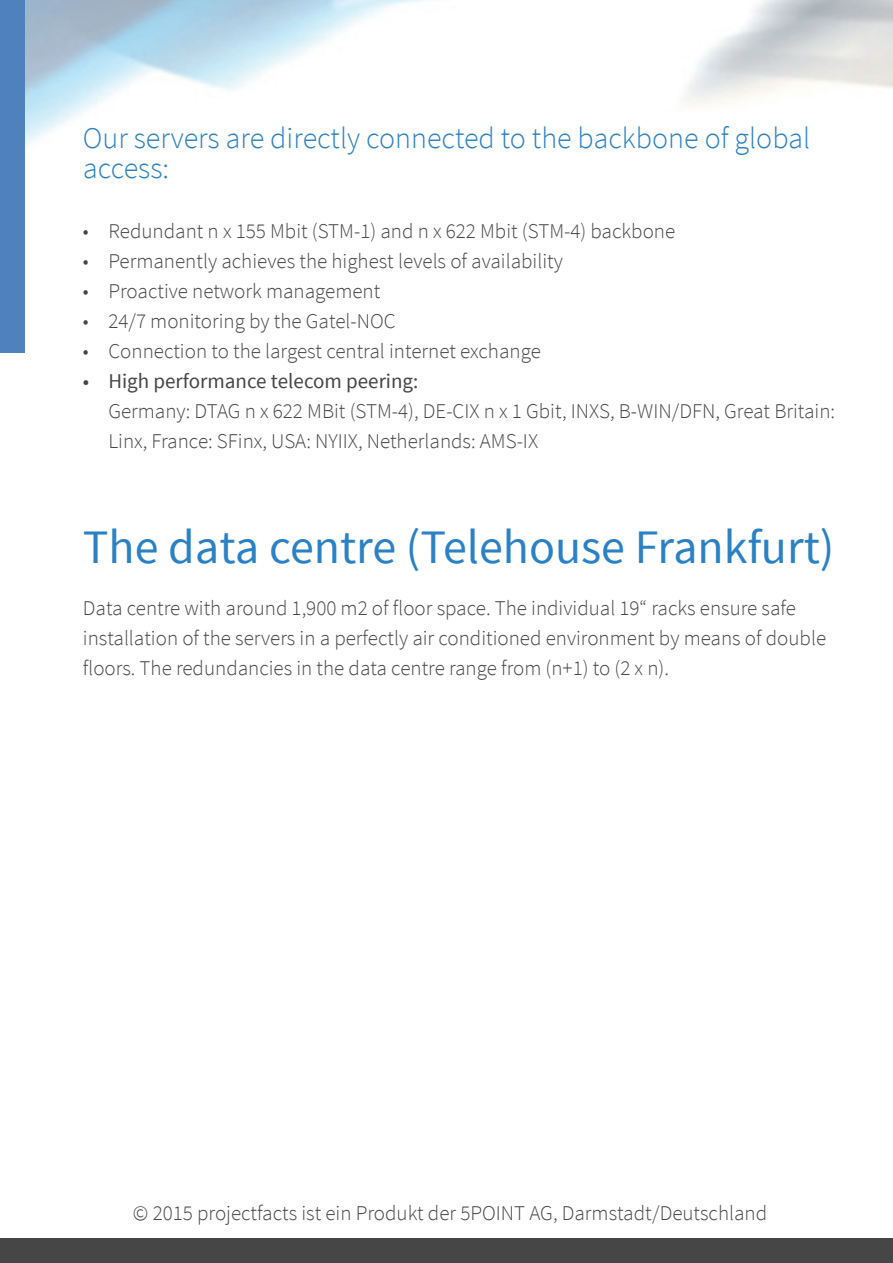
<style>
.page{position:relative;width:893px;height:1263px;background:#fff}
.page>*{position:absolute;margin:0;border:0;box-sizing:border-box;transform-origin:0 0}
.Text{font:48px "Source Sans Pro";color:#2b81c5}
.kleine_Überschrift{font:300 30px/30px "Source Sans Pro";color:#2b81c5}
.Text-2{font:300 21px/30px "Source Sans Pro";color:#464646}
.t1{font:21px "Source Sans Pro";color:#464646}
</style>
<div class="page">
<img style="left:24px;top:0;width:869px;height:353px">
<div style="left:0;top:0;width:24px;height:353px;background:#4f81bc"></div>
<div style="left:0;top:1239px;width:893px;height:24px;background:#464646"></div>
<p class="kleine_Überschrift" style="left:83px;top:123px;width:729px">Our servers are directly connected to the backbone of global access:</p>
<p class="Text-2" style="left:83px;top:216px;width:594px">• Redundant n x 155 Mbit (STM-1) and n x 622 Mbit (STM-4) backbone</p>
<p class="Text-2" style="left:83px;top:246px;width:481px">• Permanently achieves the highest levels of availability</p>
<p class="Text-2" style="left:83px;top:276px;width:299px">• Proactive network management</p>
<p class="Text-2" style="left:83px;top:306px;width:314px">• 24/7 monitoring by the Gatel-NOC</p>
<p class="Text-2" style="left:83px;top:336px;width:459px">• Connection to the largest central internet exchange</p>
<p class="t1" style="left:83px;top:368px;width:337px">• High performance telecom peering:</p>
<p class="Text-2" style="left:108px;top:396px;width:728px">Germany: DTAG n x 622 MBit (STM-4), DE-CIX n x 1 Gbit, INXS, B-WIN/DFN, Great Britain:<br>Linx, France: SFinx, USA: NYIIX, Netherlands: AMS-IX</p>
<p class="Text" style="left:83px;top:517px;width:753px">The data centre (Telehouse Frankfurt)</p>
<p class="Text-2" style="left:83px;top:593px;width:745px">Data centre with around 1,900 m2 of floor space. The individual 19“ racks ensure safe installation of the servers in a perfectly air conditioned environment by means of double floors. The redundancies in the data centre range from (n+1) to (2 x n).</p>
<p class="Text-2" style="left:133px;top:1198px;width:636px">© 2015 projectfacts ist ein Produkt der 5POINT AG, Darmstadt/Deutschland</p>
</div>
